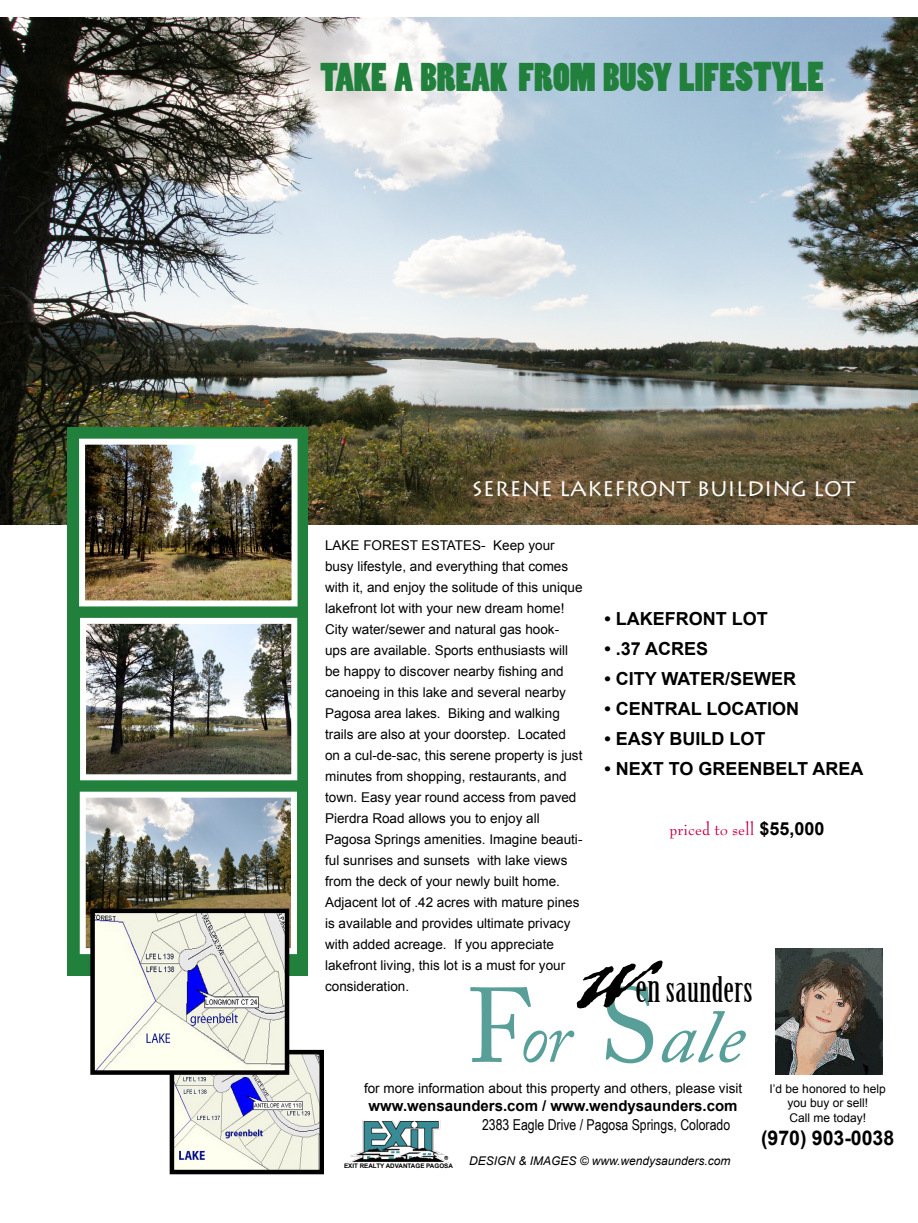
<style>
.page{position:relative;width:918px;height:1223px;background:#fff}
.page>*{position:absolute;margin:0;border:0;box-sizing:border-box;transform-origin:0 0}
.t1{font:italic 138px "Blackadder ITC";color:#000}
.t2{font:italic 75px "Adobe Caslon Pro";color:#589e99;scale:.94 1}
.t3{font:37.5px "Poplar Std";color:#21803c}
.t4{font:34.5px "Birch Std";letter-spacing:.01em;color:#000;scale:1.12 1}
.t5{font:21px "Lithos Pro";color:#fff}
.t6{font:700 20.25px "Arial";color:#000;scale:.96 1}
.t7{font:700 18px "Arial";color:#000}
.t8{font:18px "Bernhard Modern Std";color:#c10046}
.t9{font:700 15px "Arial";color:#000}
.t10{font:15px "Arial Narrow";color:#000}
.t11{font:13.5px/21px "Arial";color:#000}
.t12{font:12px/14.4px "Arial";color:#000;text-align:center}
.t13{font:italic 12px "Arial";color:#000}
.t14{font:700 6.3px "Arial";color:#000}
.s1{font-size:39px}
.s2{font-family:"Arial";font-weight:700;color:#000}
.s3{font-size:37.5px}
.s4{font-style:normal;font-size:105px}
</style>
<div class="page">
<img style="left:0;top:17px;width:918px;height:507px">
<div style="left:68px;top:427px;width:240px;height:549px;background:#21803c"></div>
<img style="left:87px;top:625px;width:203px;height:148px">
<div style="left:80px;top:618px;width:217px;height:162px;border:6px solid #fff"></div>
<img style="left:86px;top:446px;width:205px;height:153px">
<div style="left:79px;top:439px;width:219px;height:167px;border:6px solid #fff"></div>
<img style="left:349px;top:1120px;width:99px;height:42px">
<img style="left:776px;top:948px;width:107px;height:126px">
<img style="left:87px;top:798px;width:203px;height:149px">
<div style="left:80px;top:791px;width:217px;height:163px;border:6px solid #fff"></div>
<img style="left:175px;top:1055px;width:144px;height:114px">
<div style="left:170px;top:1050px;width:154px;height:124px;border:4px solid #000"></div>
<img style="left:95px;top:913px;width:189px;height:156px">
<div style="left:90px;top:908px;width:199px;height:166px;border:4px solid #000"></div>
<h3 class="t3" style="left:320px;top:56px;width:505px">TAKE A BREAK FROM BUSY LIFE<span class="s1">STYLE</span></h3>
<h3 class="t5" style="left:472px;top:477px;width:385px">SERENE LAKEFRONT BUILDING LOT</h3>
<p class="t11" style="left:325px;top:535px;width:259px">LAKE FOREST ESTATES- Keep your busy lifestyle, and everything that comes with it, and enjoy the solitude of this unique lakefront lot with your new dream home!<br>City water/sewer and natural gas hook&shy;ups are available. Sports enthusiasts will be happy to discover nearby fishing and canoeing in this lake and several nearby Pagosa area lakes. Biking and walking trails are also at your doorstep. Located on a cul-de-sac, this serene property is just minutes from shopping, restaurants, and town. Easy year round access from paved Pierdra Road allows you to enjoy all Pagosa Springs amenities. Imagine beauti&shy;ful sunrises and sunsets with lake views from the deck of your newly built home.<br>Adjacent lot of .42 acres with mature pines is available and provides ultimate privacy with added acreage. If you appreciate lakefront living, this lot is a must for your consideration.</p>
<h3 class="t7" style="left:604px;top:606px;width:165px">• LAKEFRONT LOT</h3>
<h3 class="t7" style="left:604px;top:636px;width:105px">• .37 ACRES</h3>
<h3 class="t7" style="left:604px;top:666px;width:193px">• CITY WATER/SEWER</h3>
<h3 class="t7" style="left:604px;top:696px;width:196px">• CENTRAL LOCATION</h3>
<h3 class="t7" style="left:604px;top:726px;width:162px">• EASY BUILD LOT</h3>
<h3 class="t7" style="left:604px;top:756px;width:261px">• NEXT TO GREENBELT AREA</h3>
<h3 class="t8" style="left:669px;top:819px;width:157px">priced to sell <span class="s2">$55,000</span></h3>
<h1 class="t1" style="left:566px;top:881px;width:165px">w</h1>
<h3 class="t4" style="left:636px;top:970px;width:106px"><span class="s3">en</span> saunders</h3>
<h2 class="t2" style="left:467px;top:992px;width:296px"><span class="s4">F</span>or <span class="s4">S</span>ale</h2>
<p class="t11" style="left:364px;top:1078px;width:380px">for more information about this property and others, please visit</p>
<p class="t9" style="left:369px;top:1095px;width:370px">www.wensaunders.com / www.wendysaunders.com</p>
<p class="t10" style="left:482px;top:1113px;width:250px">2383 Eagle Drive / Pagosa Springs, Colorado</p>
<p class="t13" style="left:469px;top:1153px;width:263px">DESIGN &amp; IMAGES © www.wendysaunders.com</p>
<p class="t14" style="left:344px;top:1161px;width:110px">EXIT REALTY ADVANTAGE PAGOSA</p>
<p class="t12" style="left:770px;top:1081px;width:118px">I’d be honored to help you buy or sell!<br>Call me today!</p>
<h3 class="t6" style="left:761px;top:1124px;width:140px">(970) 903-0038</h3>
</div>
